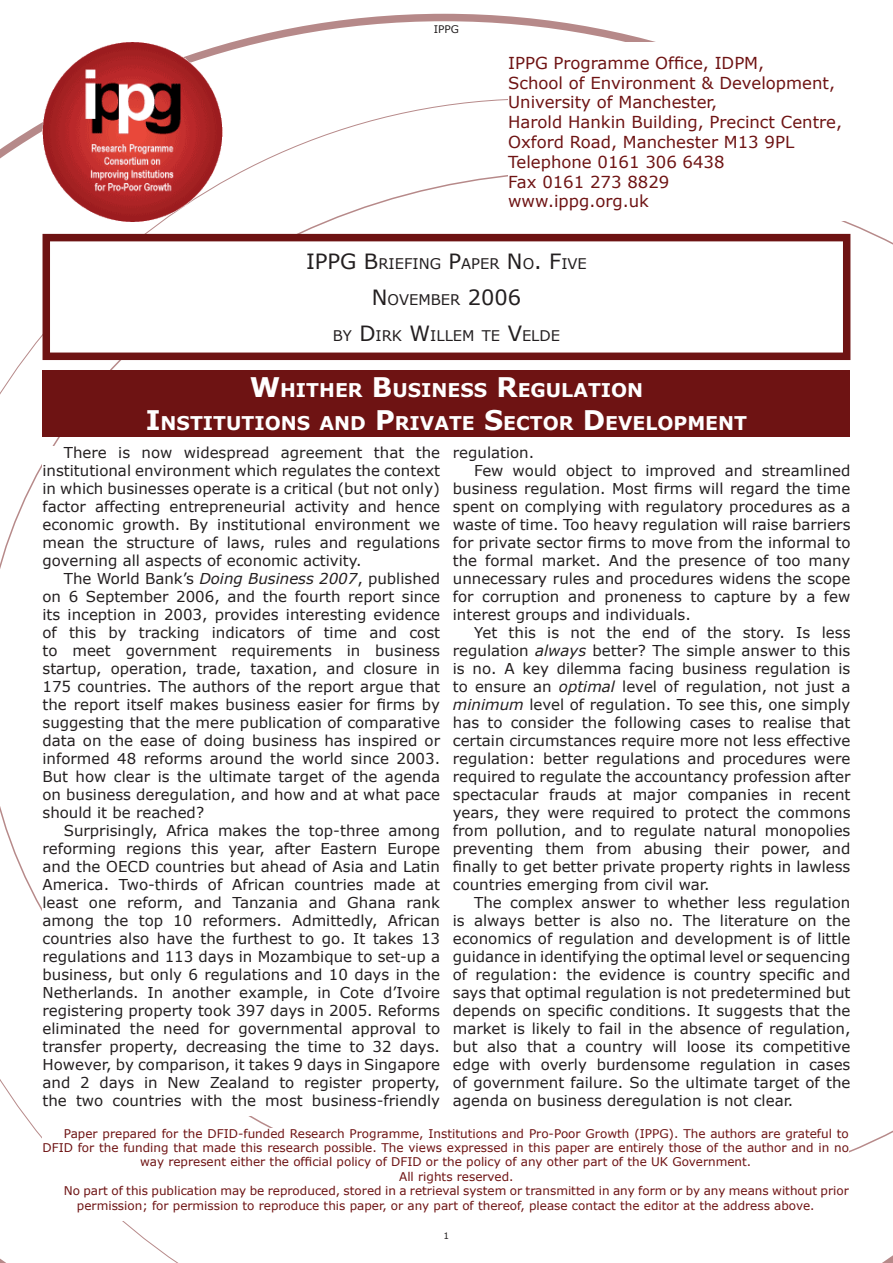
<style>
.page{position:relative;width:893px;height:1263px;background:#fff}
.page>*{position:absolute;margin:0;border:0;box-sizing:border-box;transform-origin:0 0}
.t1{font:21px "Verdana";color:#231f20}
.t2{font:700 18.9px/32.4px "Verdana";color:#fff;text-align:center}
.t3{font:16.5px/19.8px "Verdana";color:#6e1313}
.t4{font:15px/18px "Verdana";color:#231f20;text-align:justify}
.t5{font:14.7px "Verdana";color:#231f20}
.t6{font:12px "Verdana";color:#6e1313}
.t7{font:10.5px "Verdana";color:#231f20}
.s1{font-size:21px}
.s2{font-size:27px}
.s3{font-style:italic}
</style>
<div class="page">
<img style="left:43px;top:43px;width:180px;height:179px">
<div style="left:43px;top:234px;width:807px;height:126px;border:8px solid #6e1313"></div>
<div style="left:43px;top:370px;width:807px;height:67px;background:#6e1313"></div>
<p class="t7" style="left:434px;top:22px;width:27px">ippg</p>
<p class="t3" style="left:508px;top:52px;width:335px">IPPG Programme Office, IDPM,<br>School of Environment &amp; Development,<br>University of Manchester,<br>Harold Hankin Building, Precinct Centre,<br>Oxford Road, Manchester M13 9PL<br>Telephone 0161 306 6438<br>Fax 0161 273 8829<br>www.ippg.org.uk</p>
<h1 class="t1" style="left:306px;top:248px;width:13px">IPPG</h1>
<p class="t5" style="left:364px;top:254px;width:224px"><span class="s1">B</span>riefing <span class="s1">P</span>aper <span class="s1">N</span> o<span class="s1">. F</span>ive</p>
<p class="t5" style="left:372px;top:290px;width:151px"><span class="s1">N</span> ovember <span class="s1">2006</span></p>
<p class="t5" style="left:333px;top:326px;width:229px">by <span class="s1">D</span>irk <span class="s1">W</span>illem te <span class="s1">V</span>elde</p>
<p class="t2" style="left:146px;top:374px;width:603px"><span class="s2">W</span>HITHER <span class="s2">B</span>USINESS <span class="s2">R</span>EGULATION<br><span class="s2">I</span> NSTITUTIONS AND <span class="s2">P</span>RIVATE <span class="s2">S</span>ECTOR <span class="s2">D</span> EVELOPMENT</p>
<p class="t4" style="left:43px;top:443px;width:399px;text-indent:21px">There is now widespread agreement that the institutional environment which regulates the context in which businesses operate is a critical (but not only) factor affecting entrepreneurial activity and hence economic growth. By institutional environment we mean the structure of laws, rules and regulations governing all aspects of economic activity.</p>
<p class="t4" style="left:43px;top:569px;width:399px;text-indent:21px">The World Bank’s <span class="s3">Doing Business 2007</span>, published on 6 September 2006, and the fourth report since its inception in 2003, provides interesting evidence of this by tracking indicators of time and cost to meet government requirements in business startup, operation, trade, taxation, and closure in 175 countries. The authors of the report argue that the report itself makes business easier for firms by suggesting that the mere publication of comparative data on the ease of doing business has inspired or informed 48 reforms around the world since 2003.<br>But how clear is the ultimate target of the agenda on business deregulation, and how and at what pace should it be reached?</p>
<p class="t4" style="left:43px;top:821px;width:399px;text-indent:21px">Surprisingly, Africa makes the top-three among reforming regions this year, after Eastern Europe and the OECD countries but ahead of Asia and Latin America. Two-thirds of African countries made at least one reform, and Tanzania and Ghana rank among the top 10 reformers. Admittedly, African countries also have the furthest to go. It takes 13 regulations and 113 days in Mozambique to set-up a business, but only 6 regulations and 10 days in the Netherlands. In another example, in Cote d’Ivoire registering property took 397 days in 2005. Reforms eliminated the need for governmental approval to transfer property, decreasing the time to 32 days.<br>However, by comparison, it takes 9 days in Singapore and 2 days in New Zealand to register property, the two countries with the most business-friendly</p>
<p class="t4" style="left:453px;top:443px;width:83px">regulation.</p>
<p class="t4" style="left:474px;top:461px;width:378px">Few would object to improved and streamlined</p>
<p class="t4" style="left:453px;top:479px;width:399px">business regulation. Most firms will regard the time</p>
<p class="t4" style="left:453px;top:497px;width:399px">spent on complying with regulatory procedures as a</p>
<p class="t4" style="left:453px;top:515px;width:399px">waste of time. Too heavy regulation will raise barriers</p>
<p class="t4" style="left:453px;top:533px;width:399px">for private sector firms to move from the informal to</p>
<p class="t4" style="left:453px;top:551px;width:399px">the formal market. And the presence of too many</p>
<p class="t4" style="left:453px;top:569px;width:399px">unnecessary rules and procedures widens the scope</p>
<p class="t4" style="left:453px;top:587px;width:399px">for corruption and proneness to capture by a few</p>
<p class="t4" style="left:453px;top:605px;width:240px">interest groups and individuals.</p>
<p class="t4" style="left:474px;top:623px;width:378px">Yet this is not the end of the story. Is less</p>
<p class="t4" style="left:453px;top:641px;width:399px">regulation <span class="s3">always</span> better? The simple answer to this</p>
<p class="t4" style="left:453px;top:659px;width:399px">is no. A key dilemma facing business regulation is</p>
<p class="t4" style="left:453px;top:677px;width:399px">to ensure an <span class="s3">optimal</span> level of regulation, not just a</p>
<p class="t4" style="left:453px;top:695px;width:399px"><span class="s3">minimum</span> level of regulation. To see this, one simply</p>
<p class="t4" style="left:453px;top:713px;width:399px">has to consider the following cases to realise that</p>
<p class="t4" style="left:453px;top:731px;width:399px">certain circumstances require more not less effective</p>
<p class="t4" style="left:453px;top:749px;width:399px">regulation: better regulations and procedures were</p>
<p class="t4" style="left:453px;top:767px;width:399px">required to regulate the accountancy profession after</p>
<p class="t4" style="left:453px;top:785px;width:399px">spectacular frauds at major companies in recent</p>
<p class="t4" style="left:453px;top:803px;width:399px">years, they were required to protect the commons</p>
<p class="t4" style="left:453px;top:821px;width:399px">from pollution, and to regulate natural monopolies</p>
<p class="t4" style="left:453px;top:839px;width:399px">preventing them from abusing their power, and</p>
<p class="t4" style="left:453px;top:857px;width:399px">finally to get better private property rights in lawless</p>
<p class="t4" style="left:453px;top:875px;width:258px">countries emerging from civil war.</p>
<p class="t4" style="left:474px;top:893px;width:378px">The complex answer to whether less regulation</p>
<p class="t4" style="left:453px;top:911px;width:399px">is always better is also no. The literature on the</p>
<p class="t4" style="left:453px;top:929px;width:399px">economics of regulation and development is of little</p>
<p class="t4" style="left:453px;top:947px;width:399px">guidance in identifying the optimal level or sequencing</p>
<p class="t4" style="left:453px;top:965px;width:399px">of regulation: the evidence is country specific and</p>
<p class="t4" style="left:453px;top:983px;width:399px">says that optimal regulation is not predetermined but</p>
<p class="t4" style="left:453px;top:1001px;width:399px">depends on specific conditions. It suggests that the</p>
<p class="t4" style="left:453px;top:1019px;width:399px">market is likely to fail in the absence of regulation,</p>
<p class="t4" style="left:453px;top:1037px;width:399px">but also that a country will loose its competitive</p>
<p class="t4" style="left:453px;top:1055px;width:399px">edge with overly burdensome regulation in cases</p>
<p class="t4" style="left:453px;top:1073px;width:399px">of government failure. So the ultimate target of the</p>
<p class="t4" style="left:453px;top:1091px;width:342px">agenda on business deregulation is not clear.</p>
<p class="t6" style="left:64px;top:1125px;width:787px">Paper prepared for the DFID-funded Research Programme, Institutions and Pro-Poor Growth (IPPG). The authors are grateful to</p>
<p class="t6" style="left:43px;top:1140px;width:808px">DFID for the funding that made this research possible. The views expressed in this paper are entirely those of the author and in no</p>
<p class="t6" style="left:140px;top:1154px;width:613px">way represent either the official policy of DFID or the policy of any other part of the UK Government.</p>
<p class="t6" style="left:399px;top:1169px;width:116px">All rights reserved.</p>
<p class="t6" style="left:64px;top:1183px;width:787px">No part of this publication may be reproduced, stored in a retrieval system or transmitted in any form or by any means without prior</p>
<p class="t6" style="left:77px;top:1197px;width:739px">permission; for permission to reproduce this paper, or any part of thereof, please contact the editor at the address above.</p>
</div>
